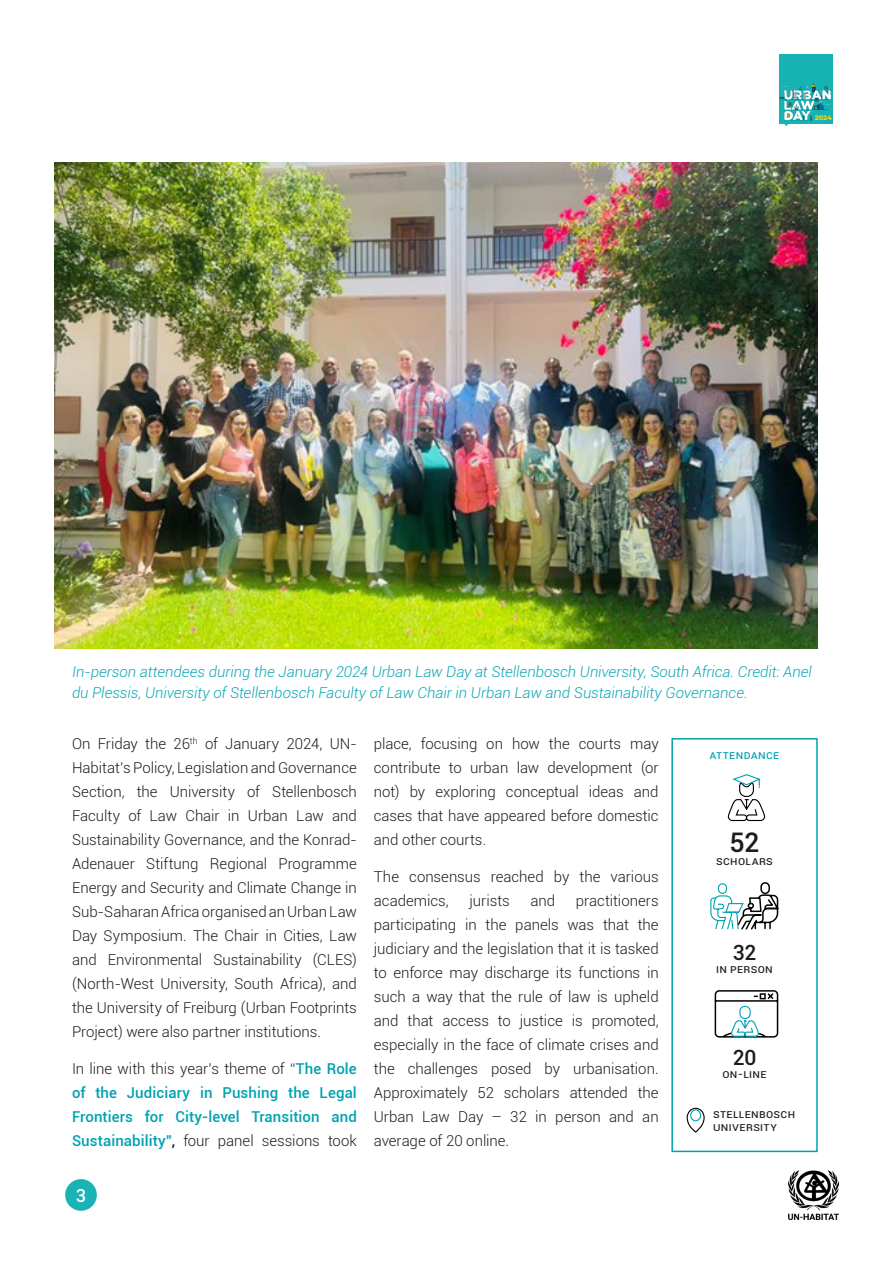
<style>
.page{position:relative;width:893px;height:1263px;background:#fff}
.page>*{position:absolute;margin:0;border:0;box-sizing:border-box;transform-origin:0 0}
.t1{font:500 27px "Roboto";color:#1d1d1b}
.t2{font:500 21px "Roboto";color:#1d1d1b}
.t3{font:500 18px "Roboto";color:#fff}
.t4{font:300 15px/24px "Roboto";color:#1d1d1b;text-align:justify}
.t5{font:italic 300 15px/21px "Roboto";color:#0da6b5}
.t6{font:500 15px/24px "Roboto";letter-spacing:.005em;color:#00a1b1;text-align:justify}
.t7{font:12px/12.9px "Roboto";letter-spacing:.02em;color:#1d1d1b}
.t8{font:12px "Roboto";letter-spacing:.02em;color:#00a1b1}
.t9{font:800 6.6px "Montserrat";color:#ffcf01}
.s1{font-weight:300;color:#1d1d1b}
.s2{color:#1d1d1b}
</style>
<div class="page">
<div style="left:65px;top:1179px;width:32px;height:32px;background:#19b3b5;border-radius:50%"></div>
<img style="left:788px;top:1170px;width:51px;height:50px">
<div style="left:779px;top:54px;width:54px;height:70px;background:#17b2b4"></div>
<svg style="left:779px;top:83px;width:53px;height:43px"></svg>
<img style="left:54px;top:162px;width:764px;height:486px">
<div style="left:671px;top:738px;width:147px;height:414px;border:2px solid #00a1b1"></div>
<svg style="left:710px;top:882px;width:69px;height:48px"></svg>
<svg style="left:714px;top:990px;width:65px;height:48px"></svg>
<svg style="left:727px;top:774px;width:39px;height:48px"></svg>
<svg style="left:686px;top:1107px;width:19px;height:26px"></svg>
<div style="left:690px;top:1109px;width:11px;height:12px;border:1px solid #00a3b3;border-radius:50%"></div>
<p class="t9" style="left:815px;top:113px;width:19px">2024</p>
<p class="t5" style="left:72px;top:661px;width:741px">In-person attendees during the January 2024 Urban Law Day at Stellenbosch University, South Africa. Credit: Anel du Plessis, University of Stellenbosch Faculty of Law Chair in Urban Law and Sustainability Governance.</p>
<p class="t4" style="left:72px;top:731px;width:286px">On Friday the 26<sup>th</sup> of January 2024, UN-Habitat’s Policy, Legislation and Governance Section, the University of Stellenbosch Faculty of Law Chair in Urban Law and Sustainability Governance, and the Konrad-Adenauer Stiftung Regional Programme Energy and Security and Climate Change in Sub-Saharan Africa organised an Urban Law Day Symposium. The Chair in Cities, Law and Environmental Sustainability (CLES) (North-West University, South Africa), and the University of Freiburg (Urban Footprints Project) were also partner institutions.</p>
<p class="t6" style="left:72px;top:1056px;width:286px"><span class="s1">In line with this year’s theme of “</span>The Role of the Judiciary in Pushing the Legal Frontiers for City-level Transition and Sustainability”<span class="s2">,</span> <span class="s1">four panel sessions took</span></p>
<p class="t4" style="left:374px;top:731px;width:286px">place, focusing on how the courts may contribute to urban law development (or not) by exploring conceptual ideas and cases that have appeared before domestic and other courts.</p>
<p class="t4" style="left:374px;top:864px;width:286px">The consensus reached by the various academics,</p>
<p class="t8" style="left:709px;top:747px;width:72px">ATTENDANCE</p>
<p class="t1" style="left:729px;top:823px;width:32px">52</p>
<p class="t7" style="left:716px;top:854px;width:58px">scholars</p>
<p class="t4" style="left:374px;top:888px;width:286px;text-align:left;text-indent:202px">practitioners participating in the panels was that the judiciary and the legislation that it is tasked to enforce may discharge its functions in such a way that the rule of law is upheld and that access to justice is promoted, especially in the face of climate crises and the challenges posed by urbanisation.<br>Approximately 52 scholars attended the Urban Law Day – 32 in person and an average of 20 online.</p>
<p class="t4" style="left:470px;top:888px;width:42px">jurists</p>
<p class="t4" style="left:530px;top:888px;width:26px">and</p>
<p class="t2" style="left:733px;top:938px;width:25px">32</p>
<p class="t7" style="left:716px;top:962px;width:56px">in person</p>
<p class="t2" style="left:733px;top:1043px;width:25px">20</p>
<p class="t7" style="left:722px;top:1067px;width:46px">ON-LINE</p>
<p class="t7" style="left:713px;top:1107px;width:83px">Stellen bosch<br>University</p>
<p class="t3" style="left:76px;top:1182px;width:12px">3</p>
</div>
